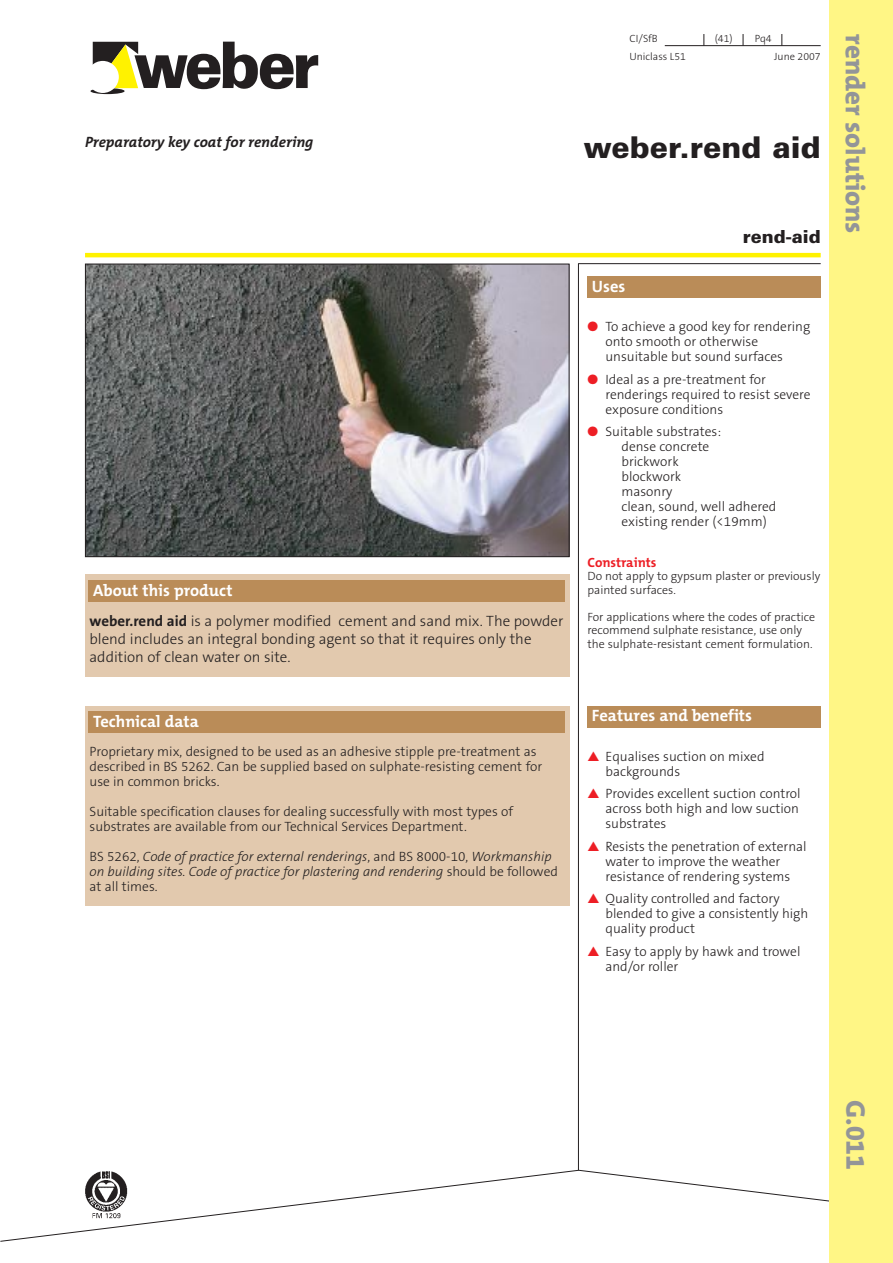
<style>
.page{position:relative;width:893px;height:1263px;background:#fff}
.page>*{position:absolute;margin:0;border:0;box-sizing:border-box;transform-origin:0 0}
.t1{font:900 30px "Univers";color:#231f20}
.t2{font:800 27px "The Mix B8";color:#939598}
.t3{font:900 18px "Univers";color:#231f20}
.t4{font:700 16.5px "The Mix B7";color:#fff}
.t5{font:300 15px/18px "The Sans B3";color:#231f20}
.t6{font:italic 700 15px "The Mix B7";color:#231f20}
.t7{font:300 13.5px/15px "The Sans B3";color:#231f20}
.t8{font:italic 300 13.5px/15px "The Sans B3";color:#231f20}
.t9{font:700 13.5px "The Mix B7";color:#ed1e25}
.t10{font:300 12px/13.5px "The Sans B3";color:#231f20}
.t11{font:300 10.5px "The Sans B3";color:#231f20}
.s1{font-family:"The Sans B7";font-weight:700}
.s2{font-style:normal}
.s3{color:#ed1e25}
</style>
<div class="page">
<svg style="left:0;top:1169px;width:829px;height:73px"></svg>
<div style="left:829px;top:0;width:64px;height:1263px;background:#fff685"></div>
<hr style="left:85px;top:253px;width:736px;height:4px;background:#fff200">
<img style="left:85px;top:1169px;width:43px;height:50px">
<hr style="left:578px;top:263px;width:243px;height:1px;background:#231f20">
<hr style="left:578px;top:264px;width:1px;height:906px;background:#231f20">
<div style="left:587px;top:277px;width:234px;height:21px;background:#ba8c58"></div>
<div style="left:587px;top:706px;width:234px;height:21px;background:#ba8c58"></div>
<svg style="left:93px;top:42px;width:225px;height:47px"></svg>
<svg style="left:91px;top:88px;width:34px;height:6px"></svg>
<div style="left:87px;top:61px;width:32px;height:32px;background:#fff;border-radius:50%"></div>
<hr style="left:665px;top:45px;width:156px;height:1px;background:#231f20">
<svg style="left:743px;top:34px;width:1px;height:12px"></svg>
<svg style="left:781px;top:34px;width:1px;height:12px"></svg>
<svg style="left:703px;top:34px;width:1px;height:12px"></svg>
<div style="left:85px;top:574px;width:484px;height:103px;background:#e2c9ae"></div>
<div style="left:89px;top:580px;width:476px;height:22px;background:#ba8c58"></div>
<div style="left:85px;top:706px;width:484px;height:199px;background:#e2c9ae"></div>
<div style="left:89px;top:712px;width:476px;height:21px;background:#ba8c58"></div>
<img style="left:87px;top:266px;width:480px;height:289px">
<div style="left:85px;top:264px;width:484px;height:293px;border:1px solid #231f20"></div>
<p class="t11" style="left:715px;top:34px;width:19px">(41)</p>
<p class="t11" style="left:629px;top:34px;width:30px">CI/SfB</p>
<p class="t11" style="left:755px;top:34px;width:19px">Pq4</p>
<p class="t11" style="left:629px;top:53px;width:58px">Uniclass L51</p>
<p class="t11" style="left:774px;top:53px;width:48px">June 2007</p>
<p class="t6" style="left:85px;top:137px;width:230px">Preparatory key coat for rendering</p>
<h1 class="t1" style="left:584px;top:136px;width:238px">weber.rend aid</h1>
<p class="t4" style="left:93px;top:584px;width:141px">About this product</p>
<p class="t5" style="left:90px;top:613px;width:475px"><span class="s1">weber.rend aid</span> is a polymer modified cement and sand mix. The powder blend includes an integral bonding agent so that it requires only the addition of clean water on site.</p>
<p class="t4" style="left:93px;top:715px;width:107px">Technical data</p>
<p class="t7" style="left:90px;top:745px;width:454px">Proprietary mix, designed to be used as an adhesive stipple pre-treatment as described in BS 5262. Can be supplied based on sulphate-resisting cement for use in common bricks.</p>
<p class="t7" style="left:90px;top:805px;width:425px">Suitable specification clauses for dealing successfully with most types of substrates are available from our Technical Services Department.</p>
<p class="t8" style="left:90px;top:850px;width:470px"><span class="s2">BS 5262,</span> Code of practice for external renderings<span class="s2">, and BS 8000-10,</span> Workmanship on building sites. Code of practice for plastering and rendering <span class="s2">should be followed at all times.</span></p>
<p class="t4" style="left:592px;top:280px;width:35px">Uses</p>
<h3 class="t3" style="left:743px;top:230px;width:79px">rend-aid</h3>
<p class="t7" style="left:605px;top:320px;width:206px;text-indent:-18px"><span class="s3">●</span> To achieve a good key for rendering onto smooth or otherwise unsuitable but sound surfaces</p>
<p class="t7" style="left:605px;top:373px;width:207px;text-indent:-18px"><span class="s3">●</span> Ideal as a pre-treatment for renderings required to resist severe exposure conditions</p>
<p class="t7" style="left:621px;top:425px;width:156px;text-indent:-34px"><span class="s3">●</span> Suitable substrates:<br>dense concrete<br>brickwork<br>blockwork<br>masonry<br>clean, sound, well adhered existing render (&lt;19mm)</p>
<p class="t9" style="left:587px;top:557px;width:71px">Constraints</p>
<p class="t10" style="left:587px;top:571px;width:234px">Do not apply to gypsum plaster or previously painted surfaces.</p>
<p class="t10" style="left:587px;top:611px;width:229px">For applications where the codes of practice recommend sulphate resistance, use only the sulphate-resistant cement formulation.</p>
<p class="t4" style="left:592px;top:710px;width:161px">Features and benefits</p>
<p class="t7" style="left:605px;top:750px;width:161px;text-indent:-18px"><span class="s3">▲</span> Equalises suction on mixed backgrounds</p>
<p class="t7" style="left:605px;top:787px;width:197px;text-align:justify;text-indent:-18px"><span class="s3">▲</span> Provides excellent suction control across both high and low suction substrates</p>
<p class="t7" style="left:605px;top:840px;width:203px;text-indent:-18px"><span class="s3">▲</span> Resists the penetration of external water to improve the weather resistance of rendering systems</p>
<p class="t7" style="left:605px;top:892px;width:204px;text-indent:-18px"><span class="s3">▲</span> Quality controlled and factory blended to give a consistently high quality product</p>
<p class="t7" style="left:605px;top:945px;width:196px;text-indent:-18px"><span class="s3">▲</span> Easy to apply by hawk and trowel and/or roller</p>
<h2 class="t2" style="left:865px;top:34px;width:201px;rotate:90deg">render solutions</h2>
<h2 class="t2" style="left:865px;top:1100px;width:72px;rotate:90deg">G.011</h2>
</div>
